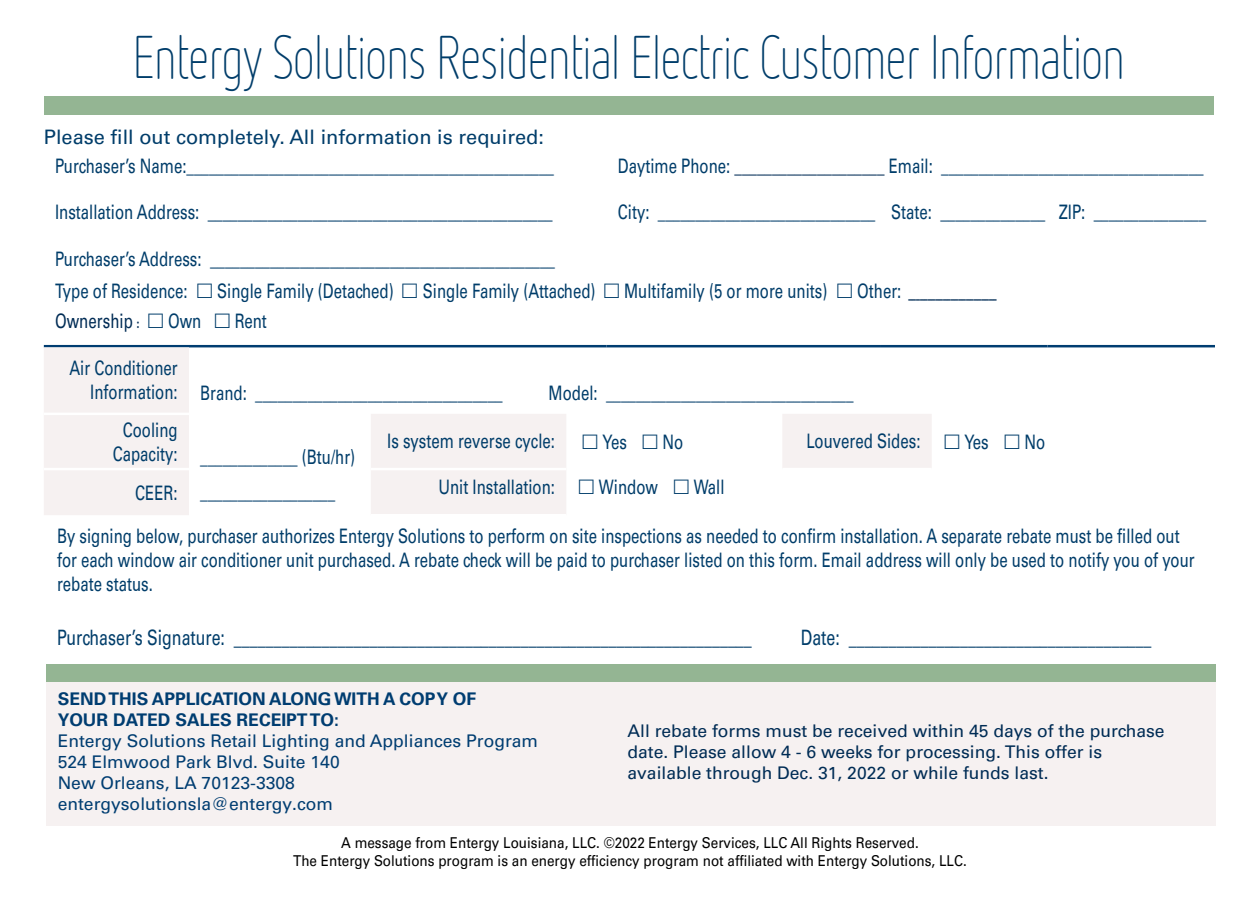
<style>
.page{position:relative;width:1260px;height:900px;background:#fff}
.page>*{position:absolute;margin:0;border:0;box-sizing:border-box;transform-origin:0 0}
.t1{font:300 60px "Netto OT";letter-spacing:-.025em;color:#003d6a;scale:.75 1}
.t2{font:21.25px "Univers LT Pro 55 Roman";color:#003d6a;scale:.75 1}
.t3{font:20px/24px "Univers LT Pro 55 Roman";color:#003d6a;scale:.75 1}
.t4{font:20px "Univers LT Pro 55 Roman";color:#003d6a}
.t5{font:20px "Neutraface Text";color:#002c55;scale:.75 1}
.t6{font:20px "Univers LT Pro 55 Roman";color:#002c55;scale:.75 1}
.t7{font:17.5px/21px "Univers LT Pro 55 Roman";color:#003d71}
.t8{font:17.5px/21px "Univers LT Pro 55 Roman";color:#002c55}
.t9{font:15px/17.5px "Univers LT Pro 55 Roman";color:#000;text-align:center;scale:.9 1}
.s1{color:#002c55}
.s2{font-family:"Univers LT Pro 55 Roman";color:#003d6a}
.s3{font-family:"Neutraface Text"}
.s4{font-family:"Univers LT Pro 65";font-weight:700}
</style>
<div class="page">
<hr style="left:44px;top:345px;width:563px;height:2px;background:#003d71">
<hr style="left:607px;top:345px;width:273px;height:2px;background:#003d71">
<hr style="left:880px;top:345px;width:167px;height:2px;background:#003d71">
<hr style="left:1047px;top:345px;width:168px;height:2px;background:#003d71">
<div style="left:44px;top:347px;width:145px;height:168px;background:#f6f1f1"></div>
<svg style="left:371px;top:414px;width:561px;height:100px"></svg>
<hr style="left:44px;top:413px;width:145px;height:2px;background:#fff">
<hr style="left:371px;top:468px;width:195px;height:2px;background:#fff">
<hr style="left:782px;top:468px;width:150px;height:2px;background:#fff">
<hr style="left:44px;top:468px;width:145px;height:2px;background:#fff">
<div style="left:44px;top:96px;width:1170px;height:18px;background:#94b593"></div>
<div style="left:46px;top:682px;width:1170px;height:144px;background:#f6f1f1"></div>
<div style="left:46px;top:664px;width:1170px;height:18px;background:#94b593"></div>
<svg style="left:583px;top:435px;width:14px;height:14px"></svg>
<svg style="left:643px;top:435px;width:14px;height:14px"></svg>
<svg style="left:579px;top:480px;width:15px;height:14px"></svg>
<svg style="left:674px;top:480px;width:14px;height:14px"></svg>
<p class="t1" style="left:132px;top:21px;width:1326px">Entergy Solutions Residential Electric Customer Information</p>
<p class="t4" style="left:44px;top:123px;width:502px">Please fill out completely. All information is required:</p>
<p class="t3" style="left:55px;top:153px;width:667px">Purchaser’s Name:_________________________________________________</p>
<p class="t3" style="left:618px;top:153px;width:783px">Daytime Phone: <span class="s1">____________________</span> Email: ___________________________________</p>
<p class="t3" style="left:55px;top:199px;width:665px">Installation Address: ______________________________________________</p>
<p class="t3" style="left:618px;top:199px;width:345px">City: _____________________________</p>
<p class="t3" style="left:891px;top:199px;width:207px">State: ______________</p>
<p class="t3" style="left:1059px;top:199px;width:198px">ZIP: _______________</p>
<p class="t3" style="left:55px;top:246px;width:668px">Purchaser’s Address: ______________________________________________</p>
<p class="t3" style="left:55px;top:278px;width:178px">Type of Residence:</p>
<p class="t3" style="left:217px;top:278px;width:237px">Single Family (Detached)</p>
<p class="t3" style="left:423px;top:278px;width:232px">Single Family (Attached)</p>
<p class="t3" style="left:624px;top:278px;width:273px">Multifamily (5 or more units)</p>
<p class="t5" style="left:857px;top:279px;width:188px"><span class="s2">Other:</span> _______________________</p>
<p class="t6" style="left:55px;top:307px;width:114px">Ownership <span class="s3">:</span></p>
<p class="t3" style="left:168px;top:308px;width:46px">Own</p>
<p class="t3" style="left:235px;top:308px;width:44px">Rent</p>
<p class="t3" style="left:69px;top:355px;width:146px">Air Conditioner</p>
<p class="t3" style="left:90px;top:379px;width:118px">Information:</p>
<p class="t3" style="left:200px;top:380px;width:405px">Brand: _________________________________</p>
<p class="t3" style="left:549px;top:380px;width:408px">Model: _________________________________</p>
<p class="t3" style="left:123px;top:417px;width:75px">Cooling</p>
<p class="t3" style="left:113px;top:441px;width:88px">Capacity:</p>
<p class="t3" style="left:200px;top:444px;width:208px">_____________ (Btu/hr)</p>
<p class="t3" style="left:387px;top:428px;width:225px">Is system reverse cycle:</p>
<p class="t3" style="left:603px;top:429px;width:34px">Yes</p>
<p class="t3" style="left:663px;top:429px;width:29px">No</p>
<p class="t3" style="left:806px;top:428px;width:154px">Louvered Sides:</p>
<p class="t3" style="left:964px;top:429px;width:34px">Yes</p>
<p class="t3" style="left:1024px;top:429px;width:29px">No</p>
<p class="t3" style="left:135px;top:480px;width:58px">CEER:</p>
<p class="t3" style="left:200px;top:479px;width:181px">__________________</p>
<p class="t3" style="left:438px;top:474px;width:157px">Unit Installation:</p>
<p class="t3" style="left:599px;top:474px;width:80px">Window</p>
<p class="t3" style="left:694px;top:474px;width:43px">Wall</p>
<p class="t3" style="left:57px;top:523px;width:1518px">By signing below, purchaser authorizes Entergy Solutions to perform on site inspections as needed to confirm installation. A separate rebate must be filled out for each window air conditioner unit purchased. A rebate check will be paid to purchaser listed on this form. Email address will only be used to notify you of your rebate status.</p>
<p class="t2" style="left:57px;top:622px;width:928px">Purchaser’s Signature: _________________________________________________________________</p>
<p class="t2" style="left:801px;top:622px;width:469px">Date: ______________________________________</p>
<p class="t7" style="left:58px;top:688px;width:482px"><span class="s4">SEND THIS APPLICATION ALONG WITH A COPY OF<br>YOUR DATED SALES RECEIPT TO:<br></span>Entergy Solutions Retail Lighting and Appliances Program 524 Elmwood Park Blvd. Suite 140<br>New Orleans, LA 70123-3308 entergysolutionsla@entergy.com</p>
<p class="t8" style="left:628px;top:719px;width:539px">All rebate forms must be received within 45 days of the purchase date. Please allow 4 - 6 weeks for processing. This offer is available through Dec. 31, 2022 or while funds last.</p>
<p class="t9" style="left:293px;top:834px;width:750px">A message from Entergy Louisiana, LLC. ©2022 Entergy Services, LLC All Rights Reserved.<br>The Entergy Solutions program is an energy efficiency program not affiliated with Entergy Solutions, LLC.</p>
</div>
